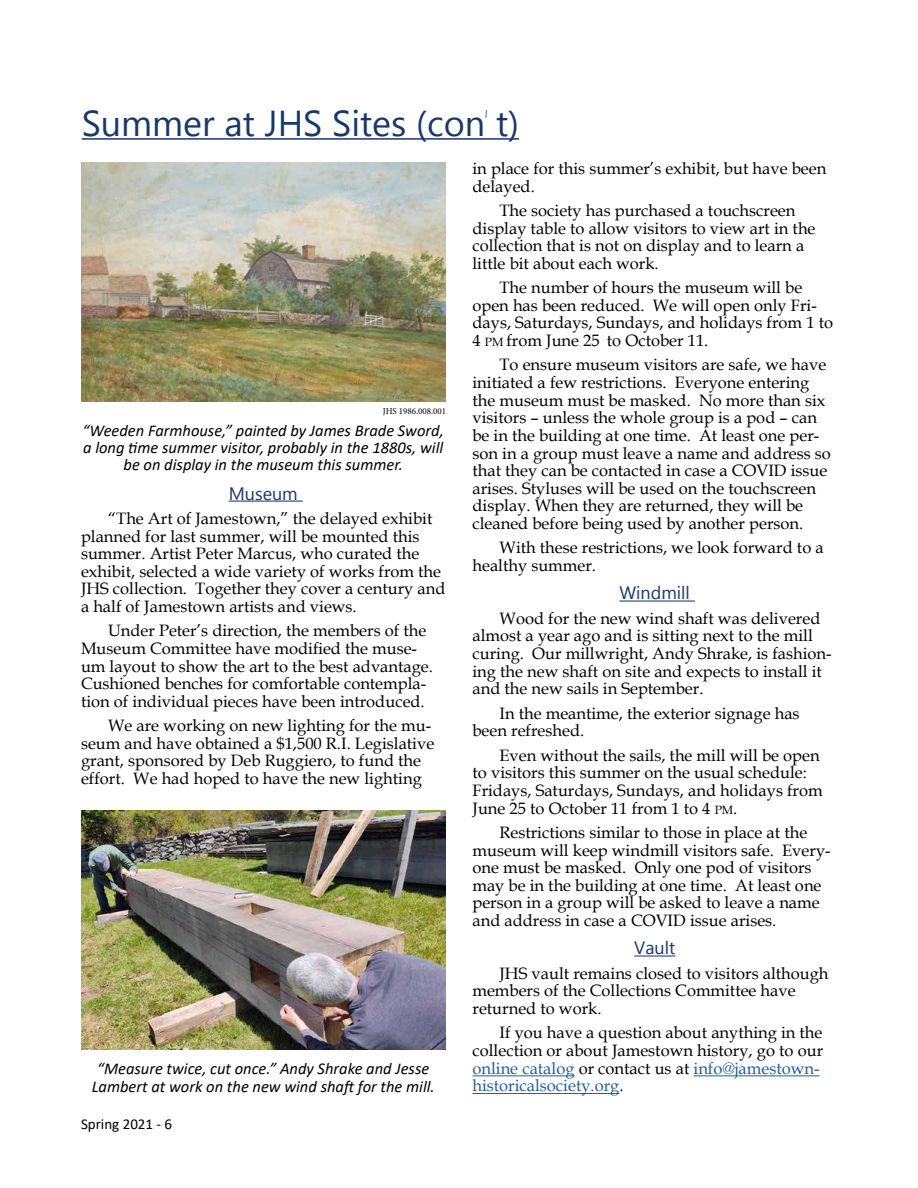
<style>
.page{position:relative;width:918px;height:1188px;background:#fff}
.page>*{position:absolute;margin:0;border:0;box-sizing:border-box;transform-origin:0 0}
.t1{font:36px "Microsoft Tai Le";color:#19386a}
.t2{font:18px "Microsoft New Tai Lue";color:#19386a}
.t3{font:16.5px/17.5px "Book Antiqua";color:#000}
.t4{font:italic 16.5px/17.2px "Calibri";color:#000;text-align:center}
.t5{font:15px "Calibri";color:#000}
.t6{font:9px "Minion Pro";color:#000}
.s1{font-size:12px}
.s2{color:#215e9e}
</style>
<div class="page">
<hr style="left:82px;top:138px;width:437px;height:2px;background:#19386a">
<hr style="left:229px;top:501px;width:74px;height:1px;background:#19386a">
<img style="left:82px;top:162px;width:364px;height:240px">
<hr style="left:619px;top:601px;width:76px;height:1px;background:#19386a">
<hr style="left:634px;top:955px;width:41px;height:2px;background:#19386a">
<hr style="left:472px;top:1075px;width:103px;height:1px;background:#215e9e">
<hr style="left:694px;top:1075px;width:126px;height:1px;background:#215e9e">
<hr style="left:472px;top:1093px;width:147px;height:1px;background:#215e9e">
<img style="left:81px;top:810px;width:365px;height:240px">
<h1 class="t1" style="left:82px;top:102px;width:439px">Summer at JHS Sites (con’t)</h1>
<p class="t6" style="left:383px;top:405px;width:65px">JHS 1986.008.001</p>
<p class="t4" style="left:83px;top:421px;width:363px">“Weeden Farmhouse,” painted by James Brade Sword, a long time summer visitor, probably in the 1880s, will be on display in the museum this summer.</p>
<p class="t2" style="left:229px;top:483px;width:71px">Museum</p>
<p class="t3" style="left:81px;top:509px;width:366px;text-indent:27px">“The Art of Jamestown,” the delayed exhibit planned for last summer, will be mounted this summer. Artist Peter Marcus, who curated the exhibit, selected a wide variety of works from the JHS collection. Together they cover a century and a half of Jamestown artists and views.</p>
<p class="t3" style="left:81px;top:622px;width:354px;text-indent:27px">Under Peter’s direction, the members of the Museum Committee have modified the muse&shy;um layout to show the art to the best advantage.<br>Cushioned benches for comfortable contempla&shy;tion of individual pieces have been introduced.</p>
<p class="t3" style="left:81px;top:716px;width:355px;text-indent:27px">We are working on new lighting for the mu&shy;seum and have obtained a $1,500 R.I. Legislative grant, sponsored by Deb Ruggiero, to fund the effort. We had hoped to have the new lighting</p>
<p class="t4" style="left:92px;top:1060px;width:345px">“Measure twice, cut once.” Andy Shrake and Jesse<br>Lambert at work on the new wind shaft for the mill.</p>
<p class="t5" style="left:81px;top:1114px;width:93px">Spring 2021 - 6</p>
<p class="t3" style="left:472px;top:159px;width:355px">in place for this summer’s exhibit, but have been delayed.</p>
<p class="t3" style="left:472px;top:201px;width:345px;text-indent:27px">The society has purchased a touchscreen display table to allow visitors to view art in the collection that is not on display and to learn a little bit about each work.</p>
<p class="t3" style="left:472px;top:278px;width:362px;text-indent:27px">The number of hours the museum will be open has been reduced. We will open only Fri&shy;days, Saturdays, Sundays, and holidays from 1 to 4 <span class="s1">PM</span> from June 25 to October 11.</p>
<p class="t3" style="left:473px;top:356px;width:360px;text-indent:27px">To ensure museum visitors are safe, we have initiated a few restrictions. Everyone entering the museum must be masked. No more than six visitors – unless the whole group is a pod – can be in the building at one time. At least one per&shy;son in a group must leave a name and address so that they can be contacted in case a COVID issue arises. Styluses will be used on the touchscreen display. When they are returned, they will be cleaned before being used by another person.</p>
<p class="t3" style="left:473px;top:539px;width:353px;text-indent:27px">With these restrictions, we look forward to a healthy summer.</p>
<p class="t2" style="left:619px;top:583px;width:72px">Windmill</p>
<p class="t3" style="left:473px;top:609px;width:361px;text-indent:27px">Wood for the new wind shaft was delivered almost a year ago and is sitting next to the mill curing. Our millwright, Andy Shrake, is fashion&shy;ing the new shaft on site and expects to install it and the new sails in September.</p>
<p class="t3" style="left:473px;top:704px;width:329px;text-indent:27px">In the meantime, the exterior signage has been refreshed.</p>
<p class="t3" style="left:473px;top:746px;width:352px;text-indent:27px">Even without the sails, the mill will be open to visitors this summer on the usual schedule:<br>Fridays, Saturdays, Sundays, and holidays from June 25 to October 11 from 1 to 4 <span class="s1">PM</span>.</p>
<p class="t3" style="left:473px;top:823px;width:360px;text-indent:27px">Restrictions similar to those in place at the museum will keep windmill visitors safe. Every&shy;one must be masked. Only one pod of visitors may be in the building at one time. At least one person in a group will be asked to leave a name and address in case a COVID issue arises.</p>
<p class="t2" style="left:634px;top:938px;width:42px">Vault</p>
<p class="t3" style="left:473px;top:964px;width:358px;text-indent:27px">JHS vault remains closed to visitors although members of the Collections Committee have returned to work.</p>
<p class="t3" style="left:473px;top:1024px;width:352px;text-indent:27px">If you have a question about anything in the collection or about Jamestown history, go to our <span class="s2">online catalog</span> or contact us at <span class="s2">info@jamestown&shy;historicalsociety.org</span>.</p>
</div>
